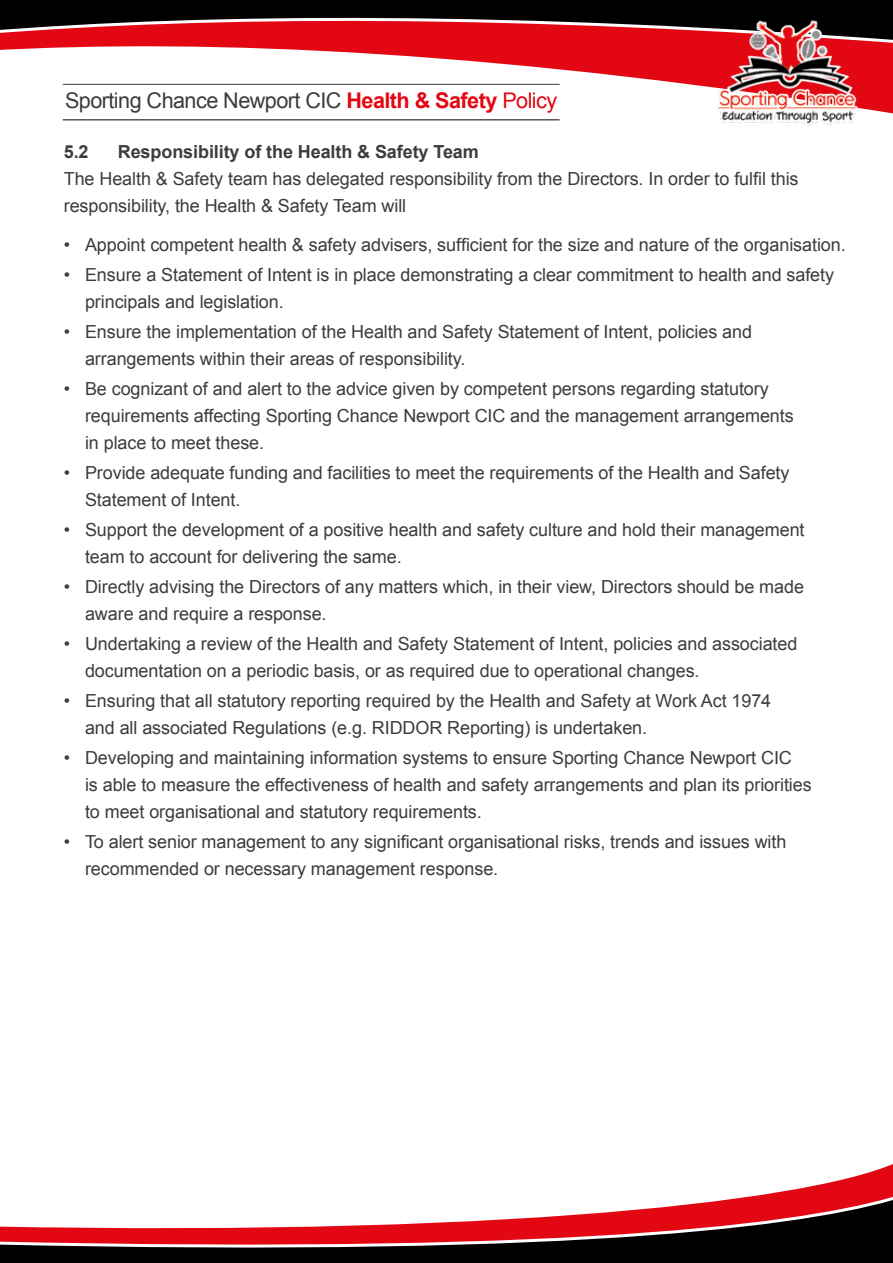
<style>
.page{position:relative;width:893px;height:1263px;background:#fff}
.page>*{position:absolute;margin:0;border:0;box-sizing:border-box;transform-origin:0 0}
.t1{font:21.6px "Arial";letter-spacing:-.025em;color:#3c3c3b}
.t2{font:18px/27px "Arial";letter-spacing:-.005em;color:#3c3c3b}
.t3{font:700 18px "Arial";letter-spacing:-.005em;color:#3c3c3b}
.s1{font-weight:700;color:#e30613}
.s2{color:#e30613}
</style>
<div class="page">
<div style="left:0;top:1257px;width:893px;height:6px;background:#000"></div>
<svg style="left:0;top:1164px;width:893px;height:93px"></svg>
<div style="left:0;top:0;width:893px;height:13px;background:#000"></div>
<svg style="left:0;top:13px;width:893px;height:108px"></svg>
<img style="left:715px;top:18px;width:145px;height:108px">
<hr style="left:63px;top:84px;width:497px;height:1px;background:#3c3c3b">
<hr style="left:63px;top:119px;width:497px;height:1px;background:#000">
<p class="t1" style="left:65px;top:87px;width:494px">Sporting Chance Newport CIC <span class="s1">Health &amp; Safety</span> <span class="s2">Policy</span></p>
<p class="t3" style="left:64px;top:139px;width:26px">5.2</p>
<p class="t3" style="left:118px;top:139px;width:363px">Responsibility of the Health &amp; Safety Team</p>
<p class="t2" style="left:64px;top:165px;width:736px">The Health &amp; Safety team has delegated responsibility from the Directors. In order to fulfil this responsibility, the Health &amp; Safety Team will</p>
<p class="t2" style="left:64px;top:231px;width:783px">• Appoint competent health &amp; safety advisers, sufficient for the size and nature of the organisation.</p>
<p class="t2" style="left:85px;top:261px;width:750px;text-indent:-21px">• Ensure a Statement of Intent is in place demonstrating a clear commitment to health and safety principals and legislation.</p>
<p class="t2" style="left:85px;top:318px;width:668px;text-indent:-21px">• Ensure the implementation of the Health and Safety Statement of Intent, policies and arrangements within their areas of responsibility.</p>
<p class="t2" style="left:85px;top:375px;width:710px;text-indent:-21px">• Be cognizant of and alert to the advice given by competent persons regarding statutory requirements affecting Sporting Chance Newport CIC and the management arrangements in place to meet these.</p>
<p class="t2" style="left:85px;top:459px;width:706px;text-indent:-21px">• Provide adequate funding and facilities to meet the requirements of the Health and Safety<br>Statement of Intent.</p>
<p class="t2" style="left:85px;top:516px;width:721px;text-indent:-21px">• Support the development of a positive health and safety culture and hold their management team to account for delivering the same.</p>
<p class="t2" style="left:85px;top:573px;width:720px;text-indent:-21px">• Directly advising the Directors of any matters which, in their view, Directors should be made aware and require a response.</p>
<p class="t2" style="left:85px;top:630px;width:714px;text-indent:-21px">• Undertaking a review of the Health and Safety Statement of Intent, policies and associated documentation on a periodic basis, or as required due to operational changes.</p>
<p class="t2" style="left:85px;top:687px;width:688px;text-indent:-21px">• Ensuring that all statutory reporting required by the Health and Safety at Work Act 1974 and all associated Regulations (e.g. RIDDOR Reporting) is undertaken.</p>
<p class="t2" style="left:85px;top:744px;width:728px;text-indent:-21px">• Developing and maintaining information systems to ensure Sporting Chance Newport CIC<br>is able to measure the effectiveness of health and safety arrangements and plan its priorities to meet organisational and statutory requirements.</p>
<p class="t2" style="left:85px;top:828px;width:703px;text-indent:-21px">• To alert senior management to any significant organisational risks, trends and issues with recommended or necessary management response.</p>
</div>
